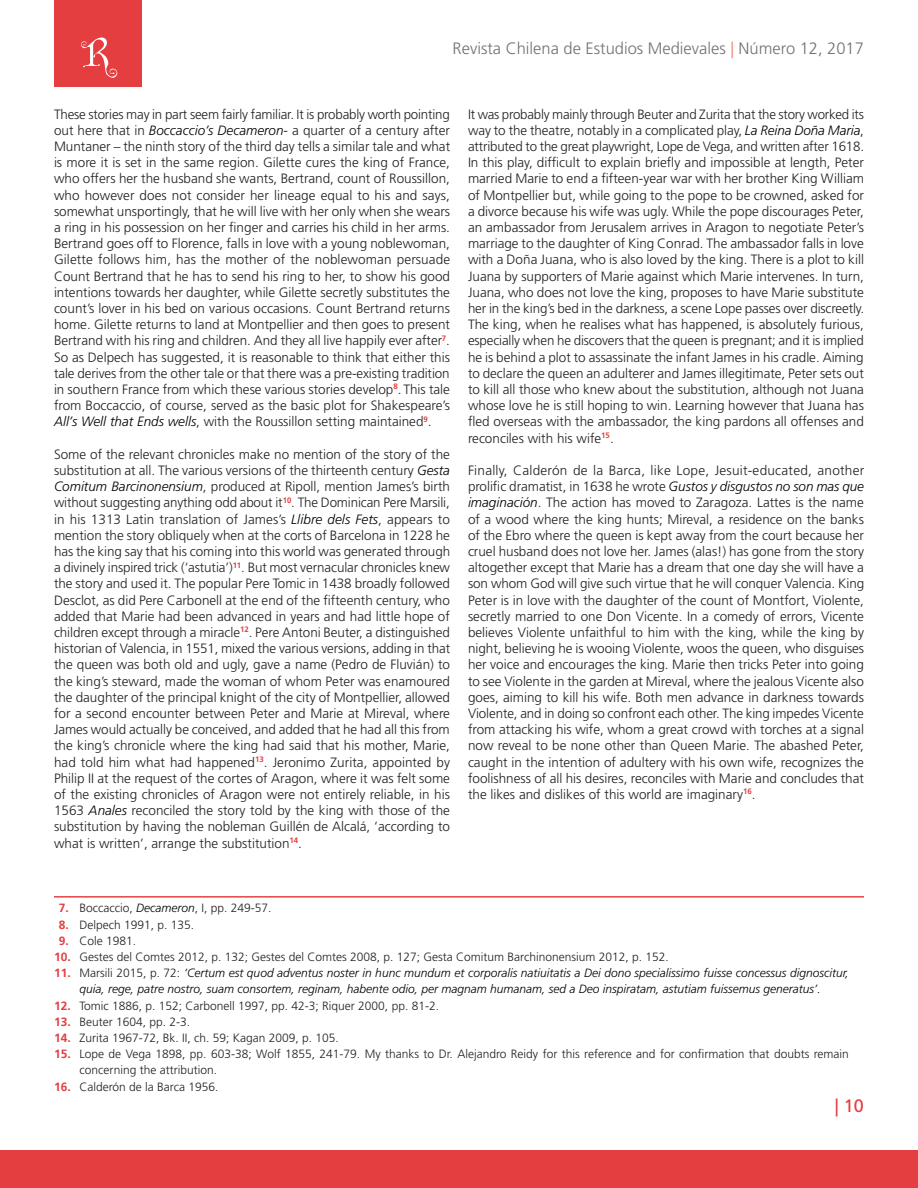
<style>
.page{position:relative;width:918px;height:1188px;background:#fff}
.page>*{position:absolute;margin:0;border:0;box-sizing:border-box;transform-origin:0 0}
.t1{font:18px "Frutiger LT Std";color:#e43e41}
.t2{font:300 16.5px "Frutiger LT Std";color:#717275}
.Cuerpo_-ING{font:300 13.5px/16.2px "Frutiger LT Std";color:#231f20;text-align:justify}
.t3{font:300 12px/16.2px "Frutiger LT Std";color:#231f20}
.t4{font:italic 300 12px/16.2px "Frutiger LT Std";color:#000;text-align:center}
.s1{color:#ec806e}
.s2{font-style:italic;color:#000}
.s3{font-weight:700;color:#e43e41}
.s4{font-weight:700;font-style:normal;color:#e43e41}
.s5{font-style:normal;color:#231f20}
</style>
<div class="page">
<div style="left:0;top:1151px;width:918px;height:37px;background:#e43e41"></div>
<div style="left:54px;top:0;width:88px;height:86px;background:#e43e41"></div>
<svg style="left:81px;top:37px;width:37px;height:41px"></svg>
<hr style="left:54px;top:896px;width:810px;height:2px;background:#e43e41">
<p class="t2" style="left:453px;top:39px;width:413px">Revista Chilena de Estudios Medievales <span class="s1">|</span> Número 12, 2017</p>
<p class="Cuerpo_-ING" style="left:54px;top:106px;width:398px">These stories may in part seem fairly familiar. It is probably worth pointing out here that in <span class="s2">Boccaccio’s Decameron</span>- a quarter of a century after Muntaner – the ninth story of the third day tells a similar tale and what is more it is set in the same region. Gilette cures the king of France, who offers her the husband she wants, Bertrand, count of Roussillon, who however does not consider her lineage equal to his and says, somewhat unsportingly, that he will live with her only when she wears a ring in his possession on her finger and carries his child in her arms.<br>Bertrand goes off to Florence, falls in love with a young noblewoman, Gilette follows him, has the mother of the noblewoman persuade Count Bertrand that he has to send his ring to her, to show his good intentions towards her daughter, while Gilette secretly substitutes the count’s lover in his bed on various occasions. Count Bertrand returns home. Gilette returns to land at Montpellier and then goes to present Bertrand with his ring and children. And they all live happily ever after<sup>7</sup>.<br>So as Delpech has suggested, it is reasonable to think that either this tale derives from the other tale or that there was a pre-existing tradition in southern France from which these various stories develop<sup>8</sup>. This tale from Boccaccio, of course, served as the basic plot for Shakespeare’s <span class="s2">All’s Well that Ends wells</span>, with the Roussillon setting maintained<sup>9</sup>.</p>
<p class="Cuerpo_-ING" style="left:54px;top:446px;width:398px">Some of the relevant chronicles make no mention of the story of the substitution at all. The various versions of the thirteenth century <span class="s2">Gesta Comitum Barcinonensium</span>, produced at Ripoll, mention James’s birth without suggesting anything odd about it<sup>10</sup>. The Dominican Pere Marsili, in his 1313 Latin translation of James’s <span class="s2">Llibre dels Fets</span>, appears to mention the story obliquely when at the corts of Barcelona in 1228 he has the king say that his coming into this world was generated through a divinely inspired trick (‘astutia’)<sup>11</sup>. But most vernacular chronicles knew the story and used it. The popular Pere Tomic in 1438 broadly followed Desclot, as did Pere Carbonell at the end of the fifteenth century, who added that Marie had been advanced in years and had little hope of children except through a miracle<sup>12</sup>. Pere Antoni Beuter, a distinguished historian of Valencia, in 1551, mixed the various versions, adding in that the queen was both old and ugly, gave a name (Pedro de Fluvián) to the king’s steward, made the woman of whom Peter was enamoured the daughter of the principal knight of the city of Montpellier, allowed for a second encounter between Peter and Marie at Mireval, where James would actually be conceived, and added that he had all this from the king’s chronicle where the king had said that his mother, Marie, had told him what had happened<sup>13</sup>. Jeronimo Zurita, appointed by Philip II at the request of the cortes of Aragon, where it was felt some of the existing chronicles of Aragon were not entirely reliable, in his 1563 <span class="s2">Anales</span> reconciled the story told by the king with those of the substitution by having the nobleman Guillén de Alcalá, ‘according to what is written’, arrange the substitution<sup>14</sup>.</p>
<p class="Cuerpo_-ING" style="left:468px;top:106px;width:398px">It was probably mainly through Beuter and Zurita that the story worked its way to the theatre, notably in a complicated play, <span class="s2">La Reina Doña Maria</span>, attributed to the great playwright, Lope de Vega, and written after 1618.<br>In this play, difficult to explain briefly and impossible at length, Peter married Marie to end a fifteen-year war with her brother King William of Montpellier but, while going to the pope to be crowned, asked for a divorce because his wife was ugly. While the pope discourages Peter, an ambassador from Jerusalem arrives in Aragon to negotiate Peter’s marriage to the daughter of King Conrad. The ambassador falls in love with a Doña Juana, who is also loved by the king. There is a plot to kill Juana by supporters of Marie against which Marie intervenes. In turn, Juana, who does not love the king, proposes to have Marie substitute her in the king’s bed in the darkness, a scene Lope passes over discreetly.<br>The king, when he realises what has happened, is absolutely furious, especially when he discovers that the queen is pregnant; and it is implied he is behind a plot to assassinate the infant James in his cradle. Aiming to declare the queen an adulterer and James illegitimate, Peter sets out to kill all those who knew about the substitution, although not Juana whose love he is still hoping to win. Learning however that Juana has fled overseas with the ambassador, the king pardons all offenses and reconciles with his wife<sup>15</sup>.</p>
<p class="Cuerpo_-ING" style="left:468px;top:462px;width:398px">Finally, Calderón de la Barca, like Lope, Jesuit-educated, another prolific dramatist, in 1638 he wrote <span class="s2">Gustos y disgustos no son mas que imaginación</span>. The action has moved to Zaragoza. Lattes is the name of a wood where the king hunts; Mireval, a residence on the banks of the Ebro where the queen is kept away from the court because her cruel husband does not love her. James (alas!) has gone from the story altogether except that Marie has a dream that one day she will have a son whom God will give such virtue that he will conquer Valencia. King Peter is in love with the daughter of the count of Montfort, Violente, secretly married to one Don Vicente. In a comedy of errors, Vicente believes Violente unfaithful to him with the king, while the king by night, believing he is wooing Violente, woos the queen, who disguises her voice and encourages the king. Marie then tricks Peter into going to see Violente in the garden at Mireval, where the jealous Vicente also goes, aiming to kill his wife. Both men advance in darkness towards Violente, and in doing so confront each other. The king impedes Vicente from attacking his wife, whom a great crowd with torches at a signal now reveal to be none other than Queen Marie. The abashed Peter, caught in the intention of adultery with his own wife, recognizes the foolishness of all his desires, reconciles with Marie and concludes that the likes and dislikes of this world are imaginary<sup>16</sup>.</p>
<p class="t3" style="left:59px;top:900px;width:214px"><span class="s3">7.</span> Boccaccio, <span class="s2">Decameron</span>, I, pp. 249-57.</p>
<p class="t3" style="left:59px;top:916px;width:137px"><span class="s3">8.</span> Delpech 1991, p. 135.</p>
<p class="t3" style="left:59px;top:933px;width:79px"><span class="s3">9.</span> Cole 1981.</p>
<p class="t3" style="left:54px;top:949px;width:616px"><span class="s3">10.</span> Gestes del Comtes 2012, p. 132; Gestes del Comtes 2008, p. 127; Gesta Comitum Barchinonensium 2012, p. 152.</p>
<p class="t4" style="left:54px;top:965px;width:796px"><span class="s4">11.</span> <span class="s5">Marsili 2015, p. 72:</span> ‘Certum est quod adventus noster in hunc mundum et corporalis natiuitatis a Dei dono specialissimo fuisse concessus dignoscitur, quia, rege, patre nostro, suam consortem, reginam, habente odio, per magnam humanam, sed a Deo inspiratam, astutiam fuissemus generatus’.</p>
<p class="t3" style="left:54px;top:997px;width:387px"><span class="s3">12.</span> Tomic 1886, p. 152; Carbonell 1997, pp. 42-3; Riquer 2000, pp. 81-2.</p>
<p class="t3" style="left:54px;top:1014px;width:138px"><span class="s3">13.</span> Beuter 1604, pp. 2-3.</p>
<p class="t3" style="left:54px;top:1030px;width:286px"><span class="s3">14.</span> Zurita 1967-72, Bk. II, ch. 59; Kagan 2009, p. 105.</p>
<p class="t3" style="left:80px;top:1046px;width:771px;text-indent:-26px"><span class="s3">15.</span> Lope de Vega 1898, pp. 603-38; Wolf 1855, 241-79. My thanks to Dr. Alejandro Reidy for this reference and for confirmation that doubts remain concerning the attribution.</p>
<p class="t3" style="left:54px;top:1078px;width:166px"><span class="s3">16.</span> Calderón de la Barca 1956.</p>
<h1 class="t1" style="left:835px;top:1095px;width:31px">| 10</h1>
</div>
